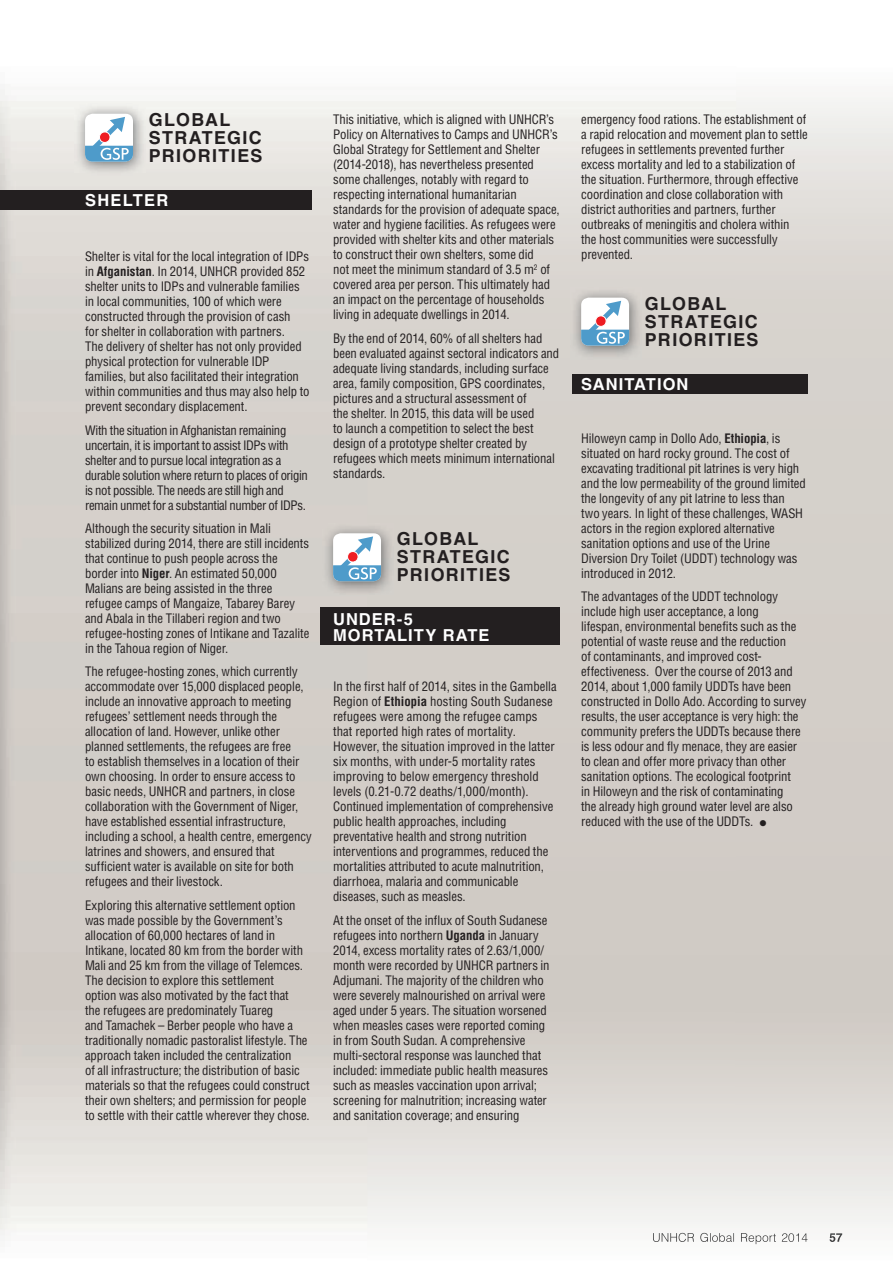
<style>
.page{position:relative;width:893px;height:1263px;background:#fff}
.page>*{position:absolute;margin:0;border:0;box-sizing:border-box;transform-origin:0 0}
.t1{font:700 17.85px/17.9px "Helvetica CE";letter-spacing:.075em;color:#231f20}
.t2{font:700 16.5px/16.5px "Helvetica CE";letter-spacing:.06em;color:#fff}
.t3{font:700 16.5px "Helvetica CE";letter-spacing:.08em;color:#fff}
.t4{font:condensed 12.75px/15px "Helvetica";letter-spacing:-.005em;color:#231f20}
.t5{font:condensed 12.75px/15px "Helvetica";letter-spacing:-.025em;color:#231f20}
.s1{font-weight:700}
</style>
<div class="page">
<img style="left:0;top:89px;width:893px;height:1156px">
<svg style="left:829px;top:1233px;width:13px;height:9px"></svg>
<img style="left:653px;top:1233px;width:154px;height:11px">
<img style="left:74px;top:104px;width:72px;height:71px">
<svg style="left:85px;top:114px;width:48px;height:48px"></svg>
<div style="left:0;top:190px;width:312px;height:19px;background:#231f20"></div>
<img style="left:571px;top:288px;width:71px;height:71px">
<svg style="left:581px;top:298px;width:48px;height:48px"></svg>
<div style="left:572px;top:374px;width:235px;height:19px;background:#231f20"></div>
<img style="left:322px;top:523px;width:72px;height:72px">
<svg style="left:333px;top:533px;width:48px;height:48px"></svg>
<div style="left:320px;top:607px;width:240px;height:38px;background:#231f20"></div>
<h1 class="t1" style="left:149px;top:110px;width:115px">GLOBAL<br>STRATEGIC<br>PRIORITIES</h1>
<p class="t3" style="left:85px;top:190px;width:85px">SHELTER</p>
<p class="t4" style="left:85px;top:249px;width:226px">Shelter is vital for the local integration of IDPs in <span class="s1">Afganistan</span>. In 2014, UNHCR provided 852 shelter units to IDPs and vulnerable families in local communities, 100 of which were constructed through the provision of cash<br>for shelter in collaboration with partners.<br>The delivery of shelter has not only provided physical protection for vulnerable IDP families, but also facilitated their integration within communities and thus may also help to prevent secondary displacement.</p>
<p class="t5" style="left:85px;top:422px;width:224px">With the situation in Afghanistan remaining uncertain, it is important to assist IDPs with shelter and to pursue local integration as a durable solution where return to places of origin is not possible. The needs are still high and remain unmet for a substantial number of IDPs.</p>
<p class="t4" style="left:85px;top:521px;width:226px">Although the security situation in Mali stabilized during 2014, there are still incidents that continue to push people across the border into <span class="s1">Niger</span>. An estimated 50,000<br>Malians are being assisted in the three refugee camps of Mangaize, Tabarey Barey and Abala in the Tillaberi region and two refugee-hosting zones of Intikane and Tazalite in the Tahoua region of Niger.</p>
<p class="t4" style="left:85px;top:664px;width:228px">The refugee-hosting zones, which currently accommodate over 15,000 displaced people, include an innovative approach to meeting refugees’ settlement needs through the allocation of land. However, unlike other planned settlements, the refugees are free<br>to establish themselves in a location of their own choosing. In order to ensure access to basic needs, UNHCR and partners, in close collaboration with the Government of Niger, have established essential infrastructure, including a school, a health centre, emergency latrines and showers, and ensured that sufficient water is available on site for both refugees and their livestock.</p>
<p class="t4" style="left:85px;top:898px;width:226px">Exploring this alternative settlement option was made possible by the Government’s allocation of 60,000 hectares of land in Intikane, located 80 km from the border with Mali and 25 km from the village of Telemces.<br>The decision to explore this settlement<br>option was also motivated by the fact that<br>the refugees are predominately Tuareg<br>and Tamachek – Berber people who have a traditionally nomadic pastoralist lifestyle. The approach taken included the centralization<br>of all infrastructure; the distribution of basic materials so that the refugees could construct their own shelters; and permission for people to settle with their cattle wherever they chose.</p>
<p class="t4" style="left:333px;top:112px;width:228px">This initiative, which is aligned with UNHCR’s Policy on Alternatives to Camps and UNHCR’s Global Strategy for Settlement and Shelter (2014-2018), has nevertheless presented some challenges, notably with regard to respecting international humanitarian standards for the provision of adequate space, water and hygiene facilities. As refugees were provided with shelter kits and other materials to construct their own shelters, some did<br>not meet the minimum standard of 3.5 m<sup>2</sup> of covered area per person. This ultimately had an impact on the percentage of households living in adequate dwellings in 2014.</p>
<p class="t4" style="left:333px;top:330px;width:228px">By the end of 2014, 60% of all shelters had been evaluated against sectoral indicators and adequate living standards, including surface area, family composition, GPS coordinates, pictures and a structural assessment of<br>the shelter. In 2015, this data will be used<br>to launch a competition to select the best design of a prototype shelter created by refugees which meets minimum international standards.</p>
<h1 class="t1" style="left:397px;top:530px;width:115px">GLOBAL<br>STRATEGIC<br>PRIORITIES</h1>
<p class="t2" style="left:333px;top:610px;width:158px">UNDER-5<br>MORTALITY RATE</p>
<p class="t4" style="left:333px;top:679px;width:225px">In the first half of 2014, sites in the Gambella Region of <span class="s1">Ethiopia</span> hosting South Sudanese refugees were among the refugee camps that reported high rates of mortality.<br>However, the situation improved in the latter six months, with under-5 mortality rates improving to below emergency threshold levels (0.21-0.72 deaths/1,000/month).<br>Continued implementation of comprehensive public health approaches, including preventative health and strong nutrition interventions and programmes, reduced the mortalities attributed to acute malnutrition, diarrhoea, malaria and communicable diseases, such as measles.</p>
<p class="t4" style="left:333px;top:912px;width:218px">At the onset of the influx of South Sudanese refugees into northern <span class="s1">Uganda</span> in January 2014, excess mortality rates of 2.63/1,000/ month were recorded by UNHCR partners in Adjumani. The majority of the children who were severely malnourished on arrival were aged under 5 years. The situation worsened when measles cases were reported coming in from South Sudan. A comprehensive multi-sectoral response was launched that included: immediate public health measures such as measles vaccination upon arrival; screening for malnutrition; increasing water and sanitation coverage; and ensuring</p>
<p class="t4" style="left:581px;top:112px;width:228px">emergency food rations. The establishment of a rapid relocation and movement plan to settle refugees in settlements prevented further excess mortality and led to a stabilization of the situation. Furthermore, through effective coordination and close collaboration with district authorities and partners, further outbreaks of meningitis and cholera within the host communities were successfully prevented.</p>
<h1 class="t1" style="left:645px;top:294px;width:115px">GLOBAL<br>STRATEGIC<br>PRIORITIES</h1>
<p class="t2" style="left:581px;top:376px;width:109px">SANITATION</p>
<p class="t4" style="left:581px;top:431px;width:226px">Hiloweyn camp in Dollo Ado, <span class="s1">Ethiopia</span>, is situated on hard rocky ground. The cost of excavating traditional pit latrines is very high and the low permeability of the ground limited the longevity of any pit latrine to less than two years. In light of these challenges, WASH actors in the region explored alternative sanitation options and use of the Urine Diversion Dry Toilet (UDDT) technology was introduced in 2012.</p>
<p class="t4" style="left:581px;top:589px;width:227px">The advantages of the UDDT technology include high user acceptance, a long<br>lifespan, environmental benefits such as the potential of waste reuse and the reduction<br>of contaminants, and improved cost&shy;effectiveness. Over the course of 2013 and 2014, about 1,000 family UDDTs have been constructed in Dollo Ado. According to survey results, the user acceptance is very high: the community prefers the UDDTs because there is less odour and fly menace, they are easier to clean and offer more privacy than other sanitation options. The ecological footprint<br>in Hiloweyn and the risk of contaminating<br>the already high ground water level are also reduced with the use of the UDDTs. ●</p>
</div>
